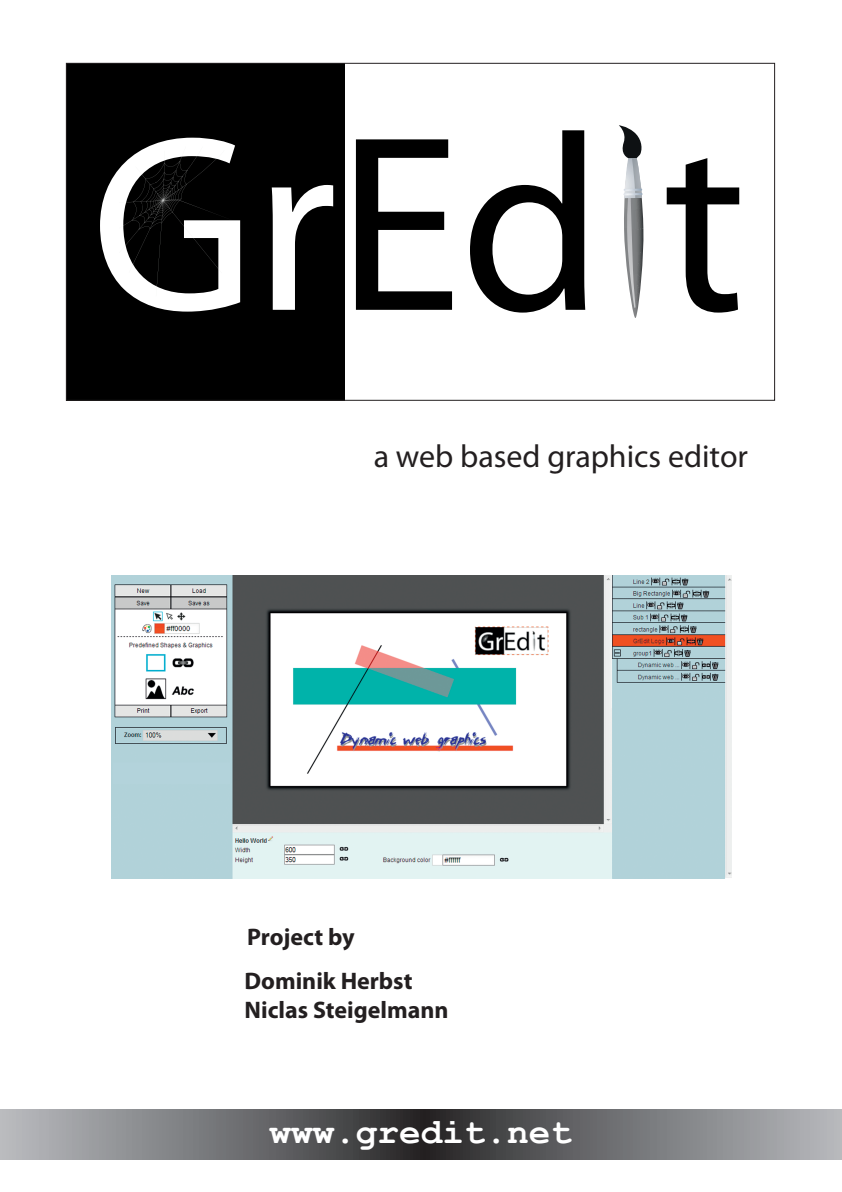
<style>
.page{position:relative;width:842px;height:1192px;background:#fff}
.page>*{position:absolute;margin:0;border:0;box-sizing:border-box;transform-origin:0 0}
.t1{font:252.8px "Myriad Pro";color:#000}
.t2{font:700 36px "Courier New";color:#fff}
.t3{font:32px "Myriad Pro";color:#231f20}
.t4{font:700 24px/44.1px "Myriad Pro";color:#231f20}
</style>
<div class="page">
<div style="left:67px;top:64px;width:277px;height:336px;background:#000"></div>
<svg style="left:119px;top:147px;width:106px;height:149px"></svg>
<svg style="left:619px;top:125px;width:24px;height:193px"></svg>
<svg style="left:0;top:1110px;width:842px;height:50px;background:#737376"></svg>
<img style="left:112px;top:576px;width:619px;height:303px">
<h1 class="t1" style="left:91px;top:130px;width:656px">GrEd t</h1>
<h3 class="t3" style="left:374px;top:444px;width:376px">a web based graphics editor</h3>
<p class="t4" style="left:244px;top:917px;width:170px">Project by<br>Dominik Herbst</p>
<p class="t4" style="left:244px;top:990px;width:206px">Niclas Steigelmann</p>
<h2 class="t2" style="left:269px;top:1113px;width:304px">www.gredit.net</h2>
</div>
